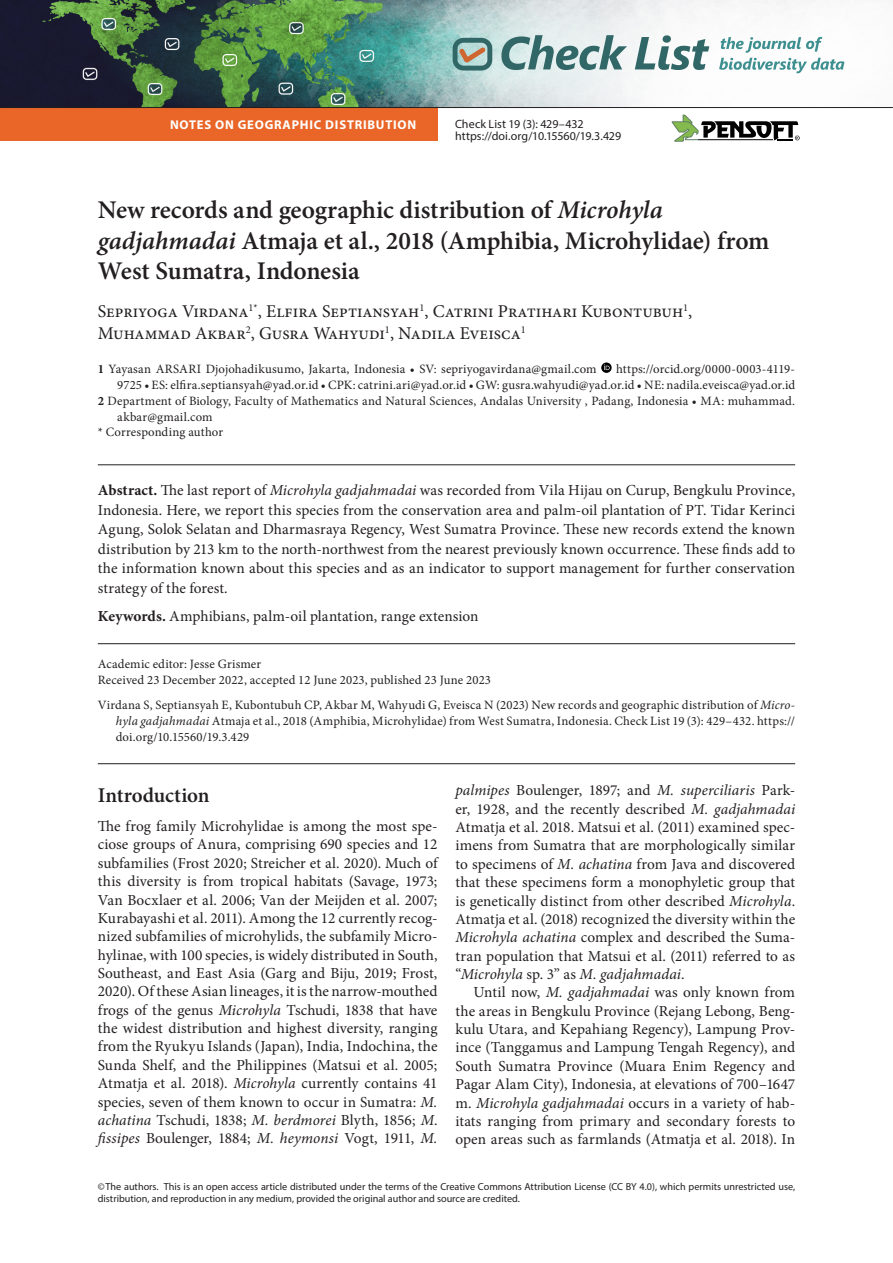
<style>
.page{position:relative;width:893px;height:1263px;background:#fff}
.page>*{position:absolute;margin:0;border:0;box-sizing:border-box;transform-origin:0 0}
.Title{font:600 25.5px/30.6px "Minion Pro";letter-spacing:-.01em;color:#231f20}
.Sect_head{font:600 21px "Minion Pro";letter-spacing:-.01em;color:#231f20}
.Authors{font:18px/21.6px "Minion Pro";color:#231f20}
.Para_first{font:15.3px/18.3px "Minion Pro";color:#231f20;text-align:justify}
.Abstract{font:15.3px/19.5px "Minion Pro";color:#231f20;text-align:justify}
.Keywords{font:15.3px "Minion Pro";color:#231f20}
.Affiliations{font:12.75px/15.9px "Minion Pro";letter-spacing:.01em;color:#231f20;text-align:right}
.Citation{font:12.75px/15.9px "Minion Pro";letter-spacing:.005em;color:#231f20;text-align:justify}
.AE_pub_data{font:12.75px "Minion Pro";letter-spacing:.005em;color:#231f20}
.t1{font:700 12.75px "Myriad Pro";letter-spacing:.06em;color:#fff}
.slug{font:12px/12.8px "Myriad Pro";letter-spacing:.005em;color:#231f20}
.Copyright{font:10.2px/12.3px "Myriad Pro";color:#231f20}
.s1{font-style:italic}
.s2{font-weight:700}
</style>
<div class="page">
<div style="left:0;top:108px;width:438px;height:32px;background:#e96628"></div>
<img style="left:0;top:0;width:893px;height:107px">
<svg style="left:453px;top:38px;width:39px;height:33px"></svg>
<svg style="left:501px;top:35px;width:126px;height:35px;background:#98b5b5"></svg>
<svg style="left:635px;top:35px;width:74px;height:35px"></svg>
<svg style="left:719px;top:37px;width:125px;height:36px"></svg>
<svg style="left:672px;top:115px;width:128px;height:27px"></svg>
<hr style="left:98px;top:464px;width:697px;height:1px;background:#231f20">
<hr style="left:98px;top:643px;width:697px;height:1px;background:#231f20">
<hr style="left:98px;top:763px;width:697px;height:1px;background:#231f20">
<svg style="left:601px;top:362px;width:11px;height:11px"></svg>
<hr style="left:0;top:107px;width:893px;height:1px;background:#231f20">
<p class="t1" style="left:170px;top:116px;width:248px">NOTES ON GEOGRAPHIC DISTRIBUTION</p>
<p class="slug" style="left:455px;top:117px;width:168px">Check List 19 (3): 429–432 https://doi.org/10.15560/19.3.429</p>
<p class="Title" style="left:98px;top:194px;width:673px">New records and geographic distribution of <span class="s1">Microhyla gadjahmadai</span> Atmaja et al., 2018 (Amphibia, Microhylidae) from<br>West Sumatra, Indonesia</p>
<p class="Authors" style="left:98px;top:301px;width:596px">Sepriyoga Virdana<sup>1*</sup>, Elfira Septiansyah<sup>1</sup>, Catrini Pratihari Kubontubuh<sup>1</sup>,<br>Muhammad Akbar<sup>2</sup>, Gusra Wahyudi<sup>1</sup>, Nadila Eveisca<sup>1</sup></p>
<p class="Affiliations" style="left:98px;top:361px;width:500px"><span class="s2">1</span> Yayasan ARSARI Djojohadikusumo, Jakarta, Indonesia • SV: sepriyogavirdana@gmail.com</p>
<p class="Affiliations" style="left:117px;top:361px;width:679px">https://orcid.org/0000-0003-4119-<br>9725 • ES: elfira.septiansyah@yad.or.id • CPK: catrini.ari@yad.or.id • GW: gusra.wahyudi@yad.or.id • NE: nadila.eveisca@yad.or.id</p>
<p class="Affiliations" style="left:117px;top:393px;width:679px;text-align:left;text-indent:-19px"><span class="s2">2</span> Department of Biology, Faculty of Mathematics and Natural Sciences, Andalas University , Padang, Indonesia • MA: muhammad. akbar@gmail.com</p>
<p class="Affiliations" style="left:98px;top:424px;width:127px">* Corresponding author</p>
<p class="Abstract" style="left:98px;top:480px;width:699px"><span class="s2">Abstract.</span> The last report of <span class="s1">Microhyla gadjahmadai</span> was recorded from Vila Hijau on Curup, Bengkulu Province, Indonesia. Here, we report this species from the conservation area and palm-oil plantation of PT. Tidar Kerinci Agung, Solok Selatan and Dharmasraya Regency, West Sumatra Province. These new records extend the known distribution by 213 km to the north-northwest from the nearest previously known occurrence. These finds add to the information known about this species and as an indicator to support management for further conservation strategy of the forest.</p>
<p class="Keywords" style="left:98px;top:606px;width:382px"><span class="s2">Keywords.</span> Amphibians, palm-oil plantation, range extension</p>
<p class="AE_pub_data" style="left:98px;top:656px;width:165px">Academic editor: Jesse Grismer</p>
<p class="AE_pub_data" style="left:98px;top:672px;width:395px">Received 23 December 2022, accepted 12 June 2023, published 23 June 2023</p>
<p class="Citation" style="left:116px;top:697px;width:681px;text-indent:-18px">Virdana S, Septiansyah E, Kubontubuh CP, Akbar M, Wahyudi G, Eveisca N (2023) New records and geographic distribution of <span class="s1">Micro&shy;hyla gadjahmadai</span> Atmaja et al., 2018 (Amphibia, Microhylidae) from West Sumatra, Indonesia. Check List 19 (3): 429–432. https:// doi.org/10.15560/19.3.429</p>
<p class="Sect_head" style="left:98px;top:781px;width:113px">Introduction</p>
<p class="Para_first" style="left:98px;top:817px;width:343px">The frog family Microhylidae is among the most spe&shy;ciose groups of Anura, comprising 690 species and 12 subfamilies (Frost 2020; Streicher et al. 2020). Much of this diversity is from tropical habitats (Savage, 1973; Van Bocxlaer et al. 2006; Van der Meijden et al. 2007; Kurabayashi et al. 2011). Among the 12 currently recog&shy;nized subfamilies of microhylids, the subfamily Micro&shy;hylinae, with 100 species, is widely distributed in South, Southeast, and East Asia (Garg and Biju, 2019; Frost, 2020). Of these Asian lineages, it is the narrow-mouthed frogs of the genus <span class="s1">Microhyla</span> Tschudi, 1838 that have the widest distribution and highest diversity, ranging from the Ryukyu Islands (Japan), India, Indochina, the Sunda Shelf, and the Philippines (Matsui et al. 2005; Atmatja et al. 2018). <span class="s1">Microhyla</span> currently contains 41 species, seven of them known to occur in Sumatra: <span class="s1">M. achatina</span> Tschudi, 1838; <span class="s1">M. berdmorei</span> Blyth, 1856; <span class="s1">M</span>. <span class="s1">fissipes</span> Boulenger, 1884; <span class="s1">M. heymonsi</span> Vogt, 1911, <span class="s1">M.</span></p>
<p class="Para_first" style="left:455px;top:781px;width:341px"><span class="s1">palmipes</span> Boulenger, 1897; and <span class="s1">M. superciliaris</span> Park&shy;er, 1928, and the recently described <span class="s1">M. gadjahmadai </span>Atmatja et al. 2018. Matsui et al. (2011) examined spec&shy;imens from Sumatra that are morphologically similar to specimens of <span class="s1">M. achatina</span> from Java and discovered that these specimens form a monophyletic group that is genetically distinct from other described <span class="s1">Microhyla</span>.<br>Atmatja et al. (2018) recognized the diversity within the <span class="s1">Microhyla achatina</span> complex and described the Suma&shy;tran population that Matsui et al. (2011) referred to as “<span class="s1">Microhyla</span> sp. 3” as <span class="s1">M. gadjahmadai</span>.</p>
<p class="Para_first" style="left:455px;top:983px;width:341px;text-indent:18px">Until now, <span class="s1">M. gadjahmadai</span> was only known from the areas in Bengkulu Province (Rejang Lebong, Beng&shy;kulu Utara, and Kepahiang Regency), Lampung Prov&shy;ince (Tanggamus and Lampung Tengah Regency), and South Sumatra Province (Muara Enim Regency and Pagar Alam City), Indonesia, at elevations of 700–1647 m. <span class="s1">Microhyla gadjahmadai</span> occurs in a variety of hab&shy;itats ranging from primary and secondary forests to open areas such as farmlands (Atmatja et al. 2018). In</p>
<p class="Copyright" style="left:98px;top:1180px;width:699px">©The authors. This is an open access article distributed under the terms of the Creative Commons Attribution License (CC BY 4.0), which permits unrestricted use, distribution, and reproduction in any medium, provided the original author and source are credited.</p>
</div>
